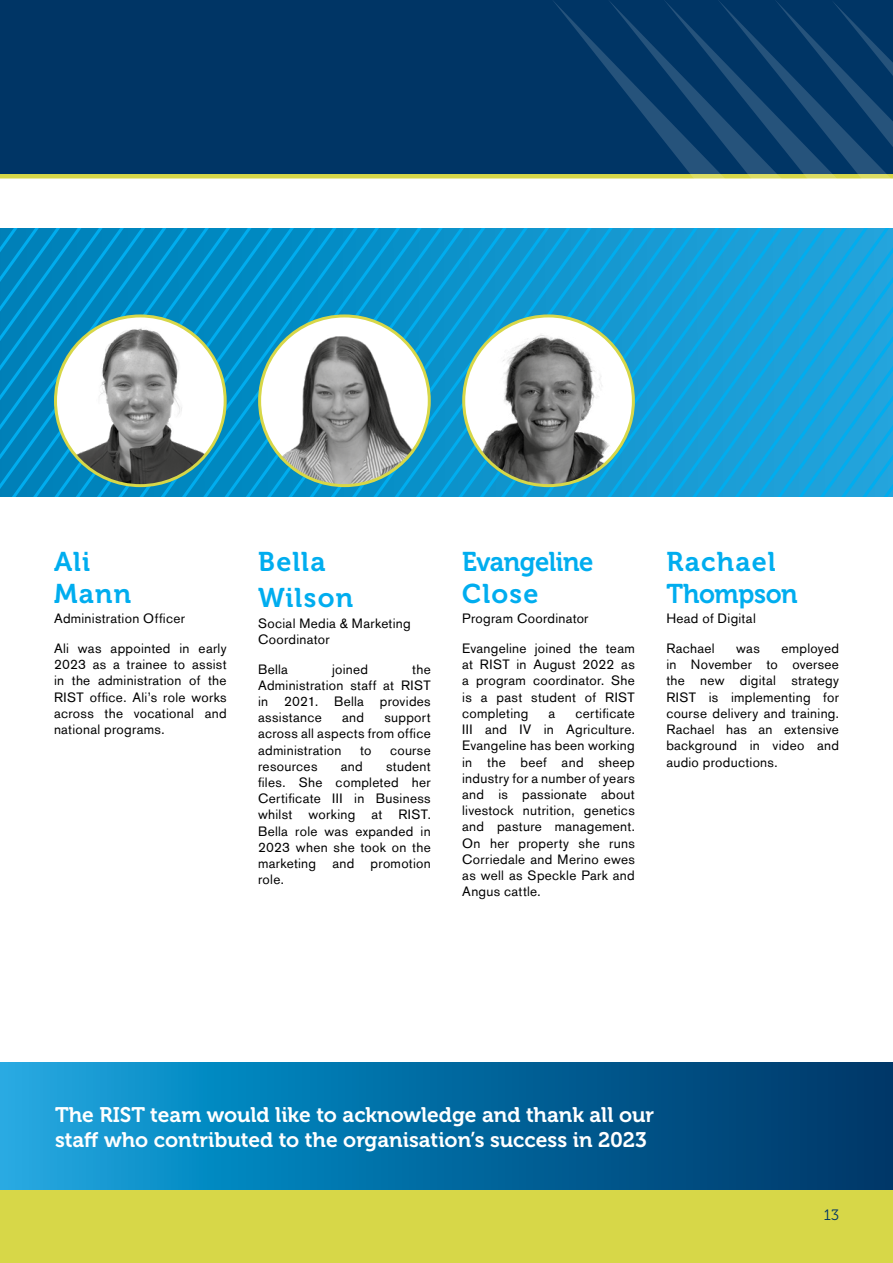
<style>
.page{position:relative;width:893px;height:1263px;background:#fff}
.page>*{position:absolute;margin:0;border:0;box-sizing:border-box;transform-origin:0 0}
.t1{font:27px/32.4px "Museo 700";letter-spacing:.035em;color:#00adef}
.t2{font:27px/32.4px "Museo 700";letter-spacing:.005em;color:#00adef}
.t3{font:27px/32.4px "Museo 700";letter-spacing:-.02em;color:#00adef;scale:.95 1}
.t4{font:21px/25.2px "Museo 700";color:#fff}
.t5{font:15px "Museo 300";color:#003565}
.t6{font:13.5px/16.2px "Akzidenz Grotesk BE";letter-spacing:.02em;color:#000;text-align:justify}
</style>
<div class="page">
<svg style="left:0;top:1062px;width:893px;height:129px;background:#076da1"></svg>
<div style="left:0;top:0;width:893px;height:174px;background:#003565"></div>
<hr style="left:0;top:174px;width:893px;height:4px;background:#d7d748">
<svg style="left:551px;top:1px;width:166px;height:178px"></svg>
<div style="left:0;top:1191px;width:893px;height:72px;background:#d7d748"></div>
<svg style="left:0;top:228px;width:8px;height:268px;background:#0087c1"></svg>
<svg style="left:8px;top:228px;width:21px;height:268px;background:#0087c1"></svg>
<svg style="left:29px;top:228px;width:21px;height:268px;background:#0088c2"></svg>
<svg style="left:50px;top:228px;width:21px;height:268px;background:#098cbd"></svg>
<svg style="left:71px;top:228px;width:22px;height:268px;background:#068bbf"></svg>
<svg style="left:93px;top:228px;width:21px;height:268px;background:#068dc1"></svg>
<svg style="left:114px;top:228px;width:21px;height:268px;background:#058dc1"></svg>
<svg style="left:135px;top:228px;width:21px;height:268px;background:#058dc2"></svg>
<svg style="left:156px;top:228px;width:22px;height:268px;background:#058ec3"></svg>
<svg style="left:178px;top:228px;width:21px;height:268px;background:#058fc3"></svg>
<svg style="left:199px;top:228px;width:21px;height:268px;background:#0690c4"></svg>
<svg style="left:220px;top:228px;width:22px;height:268px;background:#038fc5"></svg>
<svg style="left:242px;top:228px;width:21px;height:268px;background:#0791c6"></svg>
<svg style="left:263px;top:228px;width:21px;height:268px;background:#0c94c9"></svg>
<svg style="left:284px;top:228px;width:21px;height:268px;background:#0090ca"></svg>
<svg style="left:305px;top:228px;width:22px;height:268px;background:#0391ca"></svg>
<svg style="left:327px;top:228px;width:21px;height:268px;background:#0d95c7"></svg>
<svg style="left:348px;top:228px;width:21px;height:268px;background:#0b95c9"></svg>
<svg style="left:369px;top:228px;width:21px;height:268px;background:#0593cd"></svg>
<svg style="left:390px;top:228px;width:22px;height:268px;background:#0694ce"></svg>
<svg style="left:412px;top:228px;width:21px;height:268px;background:#0d97cb"></svg>
<svg style="left:433px;top:228px;width:21px;height:268px;background:#0996cf"></svg>
<svg style="left:454px;top:228px;width:21px;height:268px;background:#1098cc"></svg>
<svg style="left:475px;top:228px;width:22px;height:268px;background:#0c97d1"></svg>
<svg style="left:497px;top:228px;width:21px;height:268px;background:#0d98d2"></svg>
<svg style="left:518px;top:228px;width:21px;height:268px;background:#0e99d2"></svg>
<svg style="left:539px;top:228px;width:21px;height:268px;background:#139bd0"></svg>
<svg style="left:560px;top:228px;width:22px;height:268px;background:#109ad3"></svg>
<svg style="left:582px;top:228px;width:21px;height:268px;background:#119bd4"></svg>
<svg style="left:603px;top:228px;width:21px;height:268px;background:#149cd3"></svg>
<svg style="left:624px;top:228px;width:21px;height:268px;background:#199ed2"></svg>
<svg style="left:645px;top:228px;width:22px;height:268px;background:#149dd7"></svg>
<svg style="left:667px;top:228px;width:21px;height:268px;background:#159dd8"></svg>
<svg style="left:688px;top:228px;width:21px;height:268px;background:#159fd9"></svg>
<svg style="left:709px;top:228px;width:8px;height:268px;background:#169fd9"></svg>
<svg style="left:717px;top:1px;width:176px;height:495px"></svg>
<img style="left:56px;top:316px;width:169px;height:170px;border-radius:85px">
<img style="left:265px;top:319px;width:163px;height:167px">
<svg style="left:464px;top:316px;width:169px;height:170px"></svg>
<img style="left:473px;top:316px;width:147px;height:170px">
<h1 class="t1" style="left:54px;top:545px;width:79px">Ali<br>Mann</h1>
<p class="t6" style="left:54px;top:604px;width:174px;line-height:29.7px">Administration Officer<br>Ali was appointed in early</p>
<p class="t6" style="left:54px;top:656px;width:174px">2023 as a trainee to assist in the administration of the RIST office. Ali’s role works across the vocational and national programs.</p>
<h1 class="t1" style="left:258px;top:543px;width:97px;line-height:36.6px">Bella<br>Wilson</h1>
<p class="t6" style="left:258px;top:615px;width:154px">Social Media &amp; Marketing<br>Coordinator</p>
<p class="t6" style="left:258px;top:661px;width:31px">Bella</p>
<p class="t6" style="left:332px;top:661px;width:38px">joined</p>
<p class="t6" style="left:258px;top:661px;width:174px;text-indent:154px">the Administration staff at RIST in 2021. Bella provides assistance</p>
<p class="t6" style="left:342px;top:709px;width:23px">and</p>
<p class="t6" style="left:258px;top:709px;width:174px;text-indent:126px">support across all aspects from office administration</p>
<p class="t6" style="left:360px;top:742px;width:13px">to</p>
<p class="t6" style="left:390px;top:742px;width:42px">course</p>
<p class="t6" style="left:258px;top:758px;width:174px;text-indent:128px">student files. She completed her Certificate III in Business whilst working at RIST.<br>Bella role was expanded in 2023 when she took on the marketing and promotion role.</p>
<p class="t6" style="left:258px;top:758px;width:61px">resources</p>
<p class="t6" style="left:341px;top:758px;width:23px">and</p>
<h1 class="t3" style="left:462px;top:545px;width:140px">Evangeline<br>Close</h1>
<p class="t6" style="left:462px;top:604px;width:174px;line-height:29.7px">Program Coordinator<br>Evangeline joined the team</p>
<p class="t6" style="left:462px;top:656px;width:174px">at RIST in August 2022 as a program coordinator. She is a past student of RIST completing</p>
<p class="t6" style="left:462px;top:705px;width:174px;text-indent:113px">certificate III and IV in Agriculture.<br>Evangeline has been working in the beef and sheep industry for a number of years and is passionate about livestock nutrition, genetics and pasture management.<br>On her property she runs Corriedale and Merino ewes as well as Speckle Park and Angus cattle.</p>
<p class="t6" style="left:549px;top:705px;width:8px">a</p>
<h1 class="t2" style="left:666px;top:545px;width:133px">Rachael<br>Thompson</h1>
<p class="t6" style="left:666px;top:604px;width:91px;line-height:29.7px">Head of Digital<br>Rachael</p>
<p class="t6" style="left:666px;top:640px;width:174px;text-indent:115px">employed in November to oversee the new digital strategy RIST is implementing for course delivery and training.<br>Rachael has an extensive background in video and audio productions.</p>
<p class="t6" style="left:736px;top:640px;width:25px">was</p>
<h2 class="t4" style="left:55px;top:1102px;width:601px">The RIST team would like to acknowledge and thank all our staff who contributed to the organisation’s success in 2023</h2>
<p class="t5" style="left:824px;top:1207px;width:17px">13</p>
</div>
